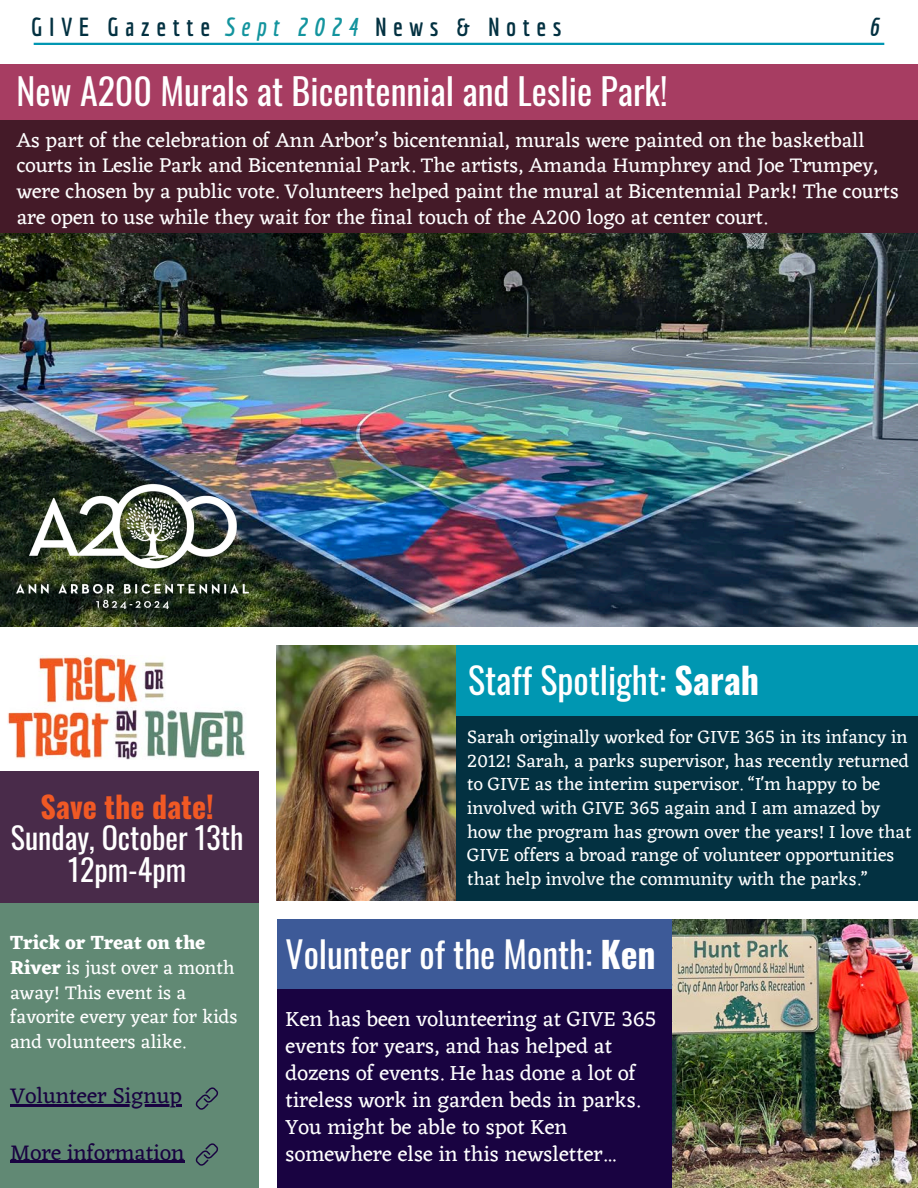
<style>
.page{position:relative;width:918px;height:1188px;background:#fff}
.page>*{position:absolute;margin:0;border:0;box-sizing:border-box;transform-origin:0 0}
.t1{font:36px "Oswald";color:#fff}
.t2{font:35.85px "Oswald";color:#fff}
.t3{font:30px/31.5px "Oswald";color:#fff;text-align:center}
.t4{font:700 25.5px "Economica";letter-spacing:.255em;color:#033141}
.t5{font:italic 700 25.5px "Economica";letter-spacing:.255em;color:#13949e}
.t6{font:italic 700 25.5px "Economica";color:#033141}
.t7{font:22.5px "Eczar";color:#190341}
.t8{font:21.75px/27px "Eczar";color:#fff}
.t9{font:21px/25.8px "Eczar";color:#fff}
.t10{font:19.5px/24.8px "Eczar";color:#fff}
.t11{font:18.75px/23.7px "Eczar";color:#fff}
.s1{font-weight:700;color:#f15924}
.s2{font-weight:700}
</style>
<div class="page">
<hr style="left:34px;top:43px;width:850px;height:2px;background:#0097b2">
<div style="left:439px;top:716px;width:479px;height:185px;background:#033141"></div>
<div style="left:429px;top:645px;width:489px;height:71px;background:#0097b2"></div>
<div style="left:277px;top:919px;width:396px;height:269px;background:#190341"></div>
<div style="left:277px;top:919px;width:396px;height:70px;background:#3d5a98"></div>
<img style="left:277px;top:645px;width:179px;height:256px">
<div style="left:0;top:114px;width:918px;height:126px;background:#441a28"></div>
<img style="left:0;top:234px;width:918px;height:392px">
<div style="left:0;top:64px;width:918px;height:55px;background:#a73d62"></div>
<img style="left:17px;top:484px;width:231px;height:124px">
<img style="left:673px;top:920px;width:245px;height:267px">
<div style="left:0;top:903px;width:259px;height:285px;background:#618974"></div>
<div style="left:0;top:771px;width:259px;height:132px;background:#492b4a"></div>
<img style="left:7px;top:656px;width:239px;height:103px">
<svg style="left:195px;top:1087px;width:23px;height:23px"></svg>
<hr style="left:10px;top:1104px;width:172px;height:3px;background:#190341">
<hr style="left:10px;top:1161px;width:174px;height:2px;background:#190341">
<svg style="left:195px;top:1143px;width:23px;height:23px"></svg>
<p class="t4" style="left:31px;top:12px;width:181px">GIVE Gazette</p>
<p class="t5" style="left:224px;top:12px;width:135px">Sept 2024</p>
<p class="t4" style="left:375px;top:12px;width:188px">News &amp; Notes</p>
<p class="t6" style="left:869px;top:12px;width:12px">6</p>
<p class="t1" style="left:17px;top:63px;width:653px">New A200 Murals at Bicentennial and Leslie Park!</p>
<p class="t9" style="left:17px;top:126px;width:884px">As part of the celebration of Ann Arbor’s bicentennial, murals were painted on the basketball courts in Leslie Park and Bicentennial Park. The artists, Amanda Humphrey and Joe Trumpey, were chosen by a public vote. Volunteers helped paint the mural at Bicentennial Park! The courts are open to use while they wait for the final touch of the A200 logo at center court.</p>
<p class="t3" style="left:11px;top:790px;width:234px"><span class="s1">Save the date!<br></span>Sunday, October 13th<br>12pm-4pm</p>
<h1 class="t10" style="left:10px;top:930px;width:229px"><span class="s2">Trick or Treat on the<br>River</span> is just over a month away! This event is a favorite every year for kids and volunteers alike.</h1>
<p class="t7" style="left:10px;top:1082px;width:173px">Volunteer Signup</p>
<p class="t7" style="left:10px;top:1139px;width:176px">More information</p>
<p class="t1" style="left:468px;top:652px;width:293px">Staff Spotlight: <span class="s2">Sarah</span></p>
<p class="t11" style="left:467px;top:725px;width:446px">Sarah originally worked for GIVE 365 in its infancy in 2012! Sarah, a parks supervisor, has recently returned to GIVE as the interim supervisor. “I'm happy to be involved with GIVE 365 again and I am amazed by how the program has grown over the years! I love that GIVE offers a broad range of volunteer opportunities that help involve the community with the parks.”</p>
<h2 class="t2" style="left:286px;top:926px;width:372px">Volunteer of the Month: <span class="s2">Ken</span></h2>
<h4 class="t8" style="left:286px;top:1005px;width:372px">Ken has been volunteering at GIVE 365 events for years, and has helped at dozens of events. He has done a lot of tireless work in garden beds in parks.<br>You might be able to spot Ken somewhere else in this newsletter...</h4>
</div>
